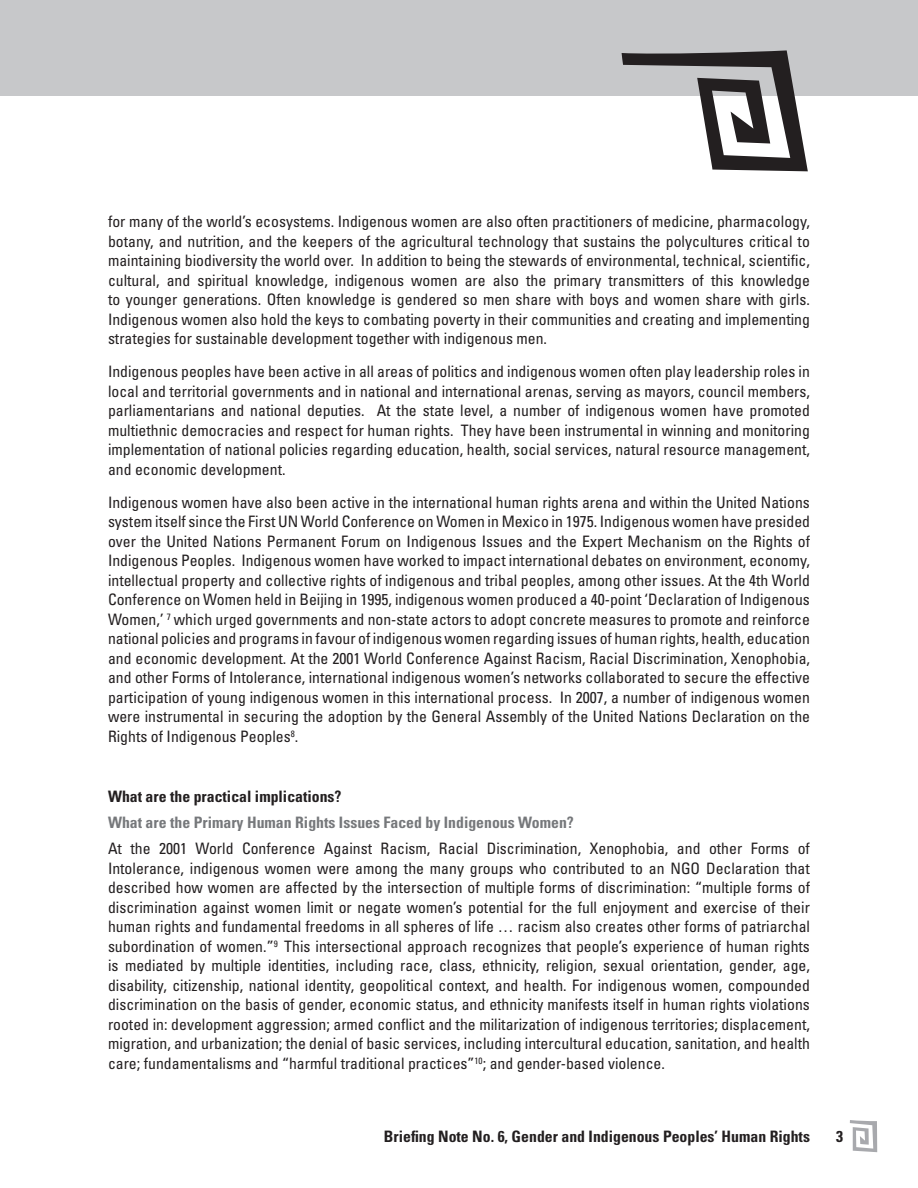
<style>
.page{position:relative;width:918px;height:1188px;background:#fff}
.page>*{position:absolute;margin:0;border:0;box-sizing:border-box;transform-origin:0 0}
.t1{font:condensed 15.75px/19.5px "Univers LT Std";color:#231f20;text-align:justify}
.crosshead_marko_BLK{font:700 condensed 15.75px "Univers LT Std";color:#231f20}
.t2{font:700 condensed 15.75px "Univers LT Std";color:#76787b}
</style>
<div class="page">
<svg style="left:850px;top:1120px;width:27px;height:32px"></svg>
<div style="left:0;top:0;width:918px;height:96px;background:#c7c8ca"></div>
<svg style="left:622px;top:50px;width:186px;height:121px"></svg>
<p class="t1" style="left:108px;top:212px;width:704px">for many of the world’s ecosystems. Indigenous women are also often practitioners of medicine, pharmacology, botany, and nutrition, and the keepers of the agricultural technology that sustains the polycultures critical to maintaining biodiversity the world over. In addition to being the stewards of environmental, technical, scientific, cultural, and spiritual knowledge, indigenous women are also the primary transmitters of this knowledge to younger generations. Often knowledge is gendered so men share with boys and women share with girls.<br>Indigenous women also hold the keys to combating poverty in their communities and creating and implementing strategies for sustainable development together with indigenous men.</p>
<p class="t1" style="left:108px;top:362px;width:703px">Indigenous peoples have been active in all areas of politics and indigenous women often play leadership roles in local and territorial governments and in national and international arenas, serving as mayors, council members, parliamentarians and national deputies. At the state level, a number of indigenous women have promoted multiethnic democracies and respect for human rights. They have been instrumental in winning and monitoring implementation of national policies regarding education, health, social services, natural resource management, and economic development.</p>
<p class="t1" style="left:108px;top:492px;width:704px">Indigenous women have also been active in the international human rights arena and within the United Nations system itself since the First UN World Conference on Women in Mexico in 1975. Indigenous women have presided over the United Nations Permanent Forum on Indigenous Issues and the Expert Mechanism on the Rights of Indigenous Peoples. Indigenous women have worked to impact international debates on environment, economy, intellectual property and collective rights of indigenous and tribal peoples, among other issues. At the 4th World Conference on Women held in Beijing in 1995, indigenous women produced a 40-point ‘Declaration of Indigenous Women,’ <sup>7</sup> which urged governments and non-state actors to adopt concrete measures to promote and reinforce national policies and programs in favour of indigenous women regarding issues of human rights, health, education and economic development. At the 2001 World Conference Against Racism, Racial Discrimination, Xenophobia, and other Forms of Intolerance, international indigenous women’s networks collaborated to secure the effective participation of young indigenous women in this international process. In 2007, a number of indigenous women were instrumental in securing the adoption by the General Assembly of the United Nations Declaration on the Rights of Indigenous Peoples<sup>8</sup>.</p>
<p class="crosshead_marko_BLK" style="left:108px;top:787px;width:235px">What are the practical implications?</p>
<p class="t2" style="left:108px;top:813px;width:467px">What are the Primary Human Rights Issues Faced by Indigenous Women?</p>
<p class="t1" style="left:108px;top:839px;width:704px">At the 2001 World Conference Against Racism, Racial Discrimination, Xenophobia, and other Forms of Intolerance, indigenous women were among the many groups who contributed to an NGO Declaration that described how women are affected by the intersection of multiple forms of discrimination: “multiple forms of discrimination against women limit or negate women’s potential for the full enjoyment and exercise of their human rights and fundamental freedoms in all spheres of life … racism also creates other forms of patriarchal subordination of women.”<sup>9</sup> This intersectional approach recognizes that people’s experience of human rights is mediated by multiple identities, including race, class, ethnicity, religion, sexual orientation, gender, age, disability, citizenship, national identity, geopolitical context, and health. For indigenous women, compounded discrimination on the basis of gender, economic status, and ethnicity manifests itself in human rights violations rooted in: development aggression; armed conflict and the militarization of indigenous territories; displacement, migration, and urbanization; the denial of basic services, including intercultural education, sanitation, and health care; fundamentalisms and “harmful traditional practices”<sup>10</sup>; and gender-based violence.</p>
<p class="crosshead_marko_BLK" style="left:384px;top:1127px;width:428px">Briefing Note No. 6, Gender and Indigenous Peoples’ Human Rights</p>
<p class="crosshead_marko_BLK" style="left:836px;top:1127px;width:8px">3</p>
</div>
